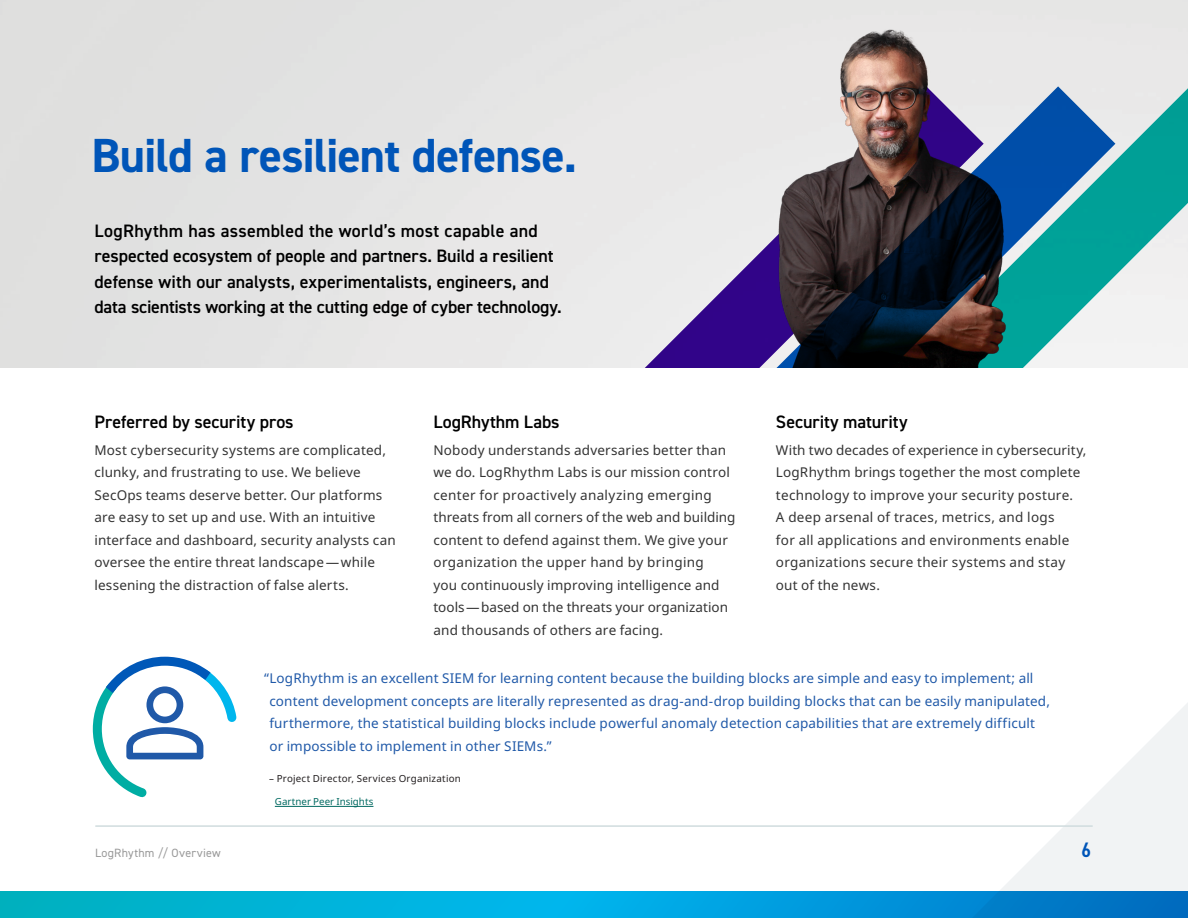
<style>
.page{position:relative;width:1188px;height:918px;background:#fff}
.page>*{position:absolute;margin:0;border:0;box-sizing:border-box;transform-origin:0 0}
.Header__32_Auto{font:700 48px "DIN2014";letter-spacing:-.015em;color:#0055b8}
.t1{font:600 condensed 21px "DIN2014";color:#0055b8}
.Subheader__13_17{font:600 18px/25.5px "DIN2014";color:#000}
.Body_Copy__No_Hyph{font:13.5px/22.5px "Noto Sans";letter-spacing:.01em;color:#333}
.Body_Quote_Larger{font:13.5px/22.5px "Noto Sans";letter-spacing:.01em;color:#2059a8}
.t2{font:12px "DIN2014";letter-spacing:.015em;color:#999}
.Footnotes___Citation{font:9.75px "Noto Sans";letter-spacing:.025em;color:#231f20}
.Footnotes___Citation-2{font:9.75px "Noto Sans";letter-spacing:.005em;color:#006961}
</style>
<div class="page">
<svg style="left:0;top:891px;width:937px;height:27px;background:#00abda"></svg>
<svg style="left:616px;top:86px;width:142px;height:281px;background:#cdc6da"></svg>
<svg style="left:1115px;top:86px;width:73px;height:120px;background:#4bb7b0"></svg>
<img style="left:768px;top:24px;width:249px;height:62px">
<svg style="left:758px;top:86px;width:357px;height:281px;background:#575b72"></svg>
<svg style="left:937px;top:206px;width:251px;height:712px"></svg>
<hr style="left:96px;top:825px;width:996px;height:2px;background:#d0dcde">
<hr style="left:275px;top:806px;width:98px;height:1px;background:#006961">
<svg style="left:92px;top:656px;width:145px;height:142px"></svg>
<p class="Header__32_Auto" style="left:91px;top:124px;width:487px">Build a resilient defense.</p>
<p class="Subheader__13_17" style="left:94px;top:217px;width:469px">LogRhythm has assembled the world’s most capable and respected ecosystem of people and partners. Build a resilient defense with our analysts, experimentalists, engineers, and data scientists working at the cutting edge of cyber technology.</p>
<p class="Subheader__13_17" style="left:776px;top:408px;width:133px">Security maturity</p>
<p class="Body_Copy__No_Hyph" style="left:776px;top:439px;width:312px">With two decades of experience in cybersecurity, LogRhythm brings together the most complete technology to improve your security posture.<br>A deep arsenal of traces, metrics, and logs<br>for all applications and environments enable organizations secure their systems and stay out of the news.</p>
<p class="Subheader__13_17" style="left:94px;top:408px;width:201px">Preferred by security pros</p>
<p class="Body_Copy__No_Hyph" style="left:94px;top:439px;width:303px">Most cybersecurity systems are complicated, clunky, and frustrating to use. We believe SecOps teams deserve better. Our platforms are easy to set up and use. With an intuitive interface and dashboard, security analysts can oversee the entire threat landscape—while lessening the distraction of false alerts.</p>
<p class="Subheader__13_17" style="left:434px;top:408px;width:128px">LogRhythm Labs</p>
<p class="Body_Copy__No_Hyph" style="left:434px;top:439px;width:304px">Nobody understands adversaries better than we do. LogRhythm Labs is our mission control center for proactively analyzing emerging threats from all corners of the web and building content to defend against them. We give your organization the upper hand by bringing<br>you continuously improving intelligence and tools—based on the threats your organization and thousands of others are facing.</p>
<p class="Body_Quote_Larger" style="left:269px;top:668px;width:782px;text-indent:-5px">“LogRhythm is an excellent SIEM for learning content because the building blocks are simple and easy to implement; all content development concepts are literally represented as drag-and-drop building blocks that can be easily manipulated, furthermore, the statistical building blocks include powerful anomaly detection capabilities that are extremely difficult or impossible to implement in other SIEMs.”</p>
<p class="Footnotes___Citation" style="left:269px;top:771px;width:193px">– Project Director, Services Organization</p>
<p class="Footnotes___Citation-2" style="left:275px;top:795px;width:100px">Gartner Peer Insights</p>
<p class="t2" style="left:95px;top:846px;width:127px">LogRhythm // Overview</p>
<h2 class="t1" style="left:1081px;top:836px;width:11px">6</h2>
</div>
